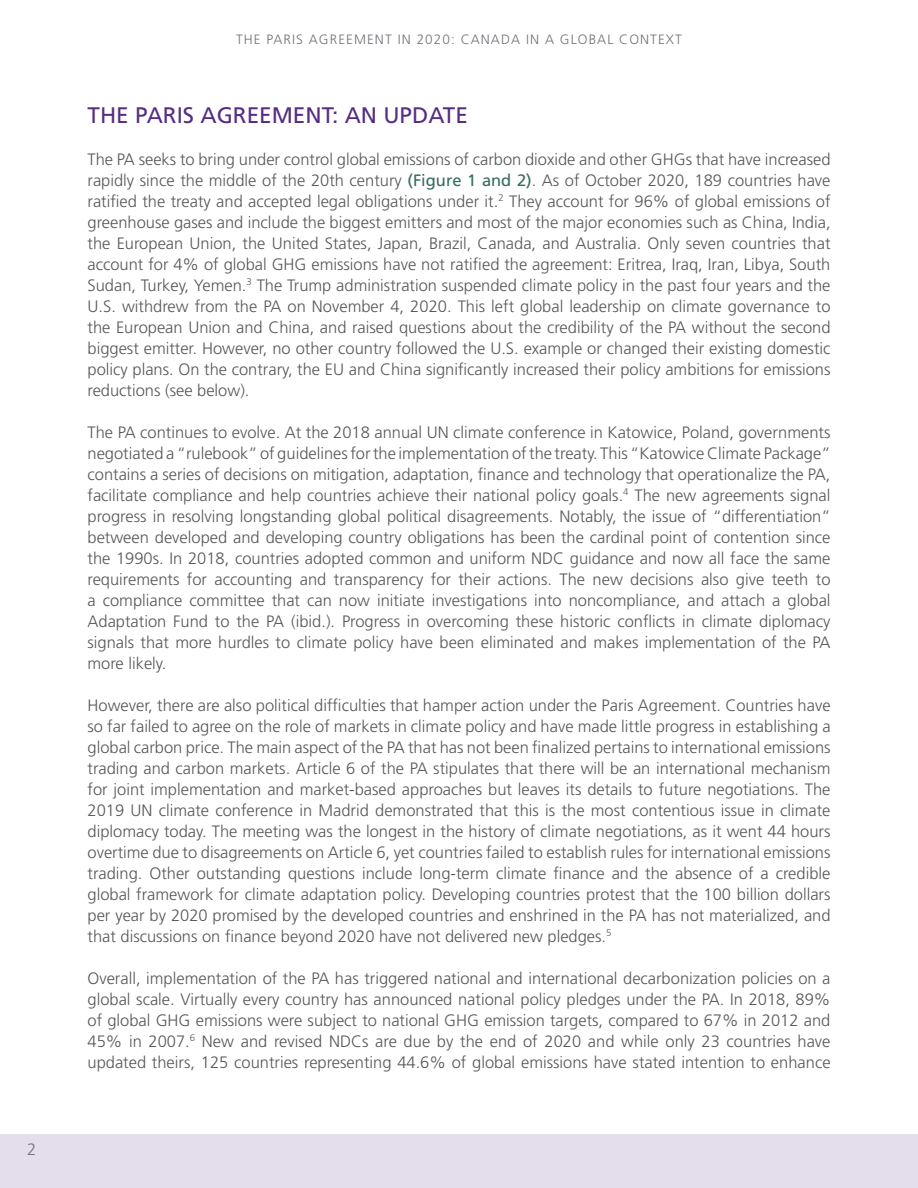
<style>
.page{position:relative;width:918px;height:1188px;background:#fff}
.page>*{position:absolute;margin:0;border:0;box-sizing:border-box;transform-origin:0 0}
.t1{font:22.5px "Frutiger";color:#572d83}
.t2{font:300 16.5px/21px "Frutiger";color:#57585a;text-align:justify}
.t3{font:300 16.5px "Frutiger";color:#737278}
.t4{font:300 13.5px "Frutiger";letter-spacing:.08em;color:#737278}
.s1{font-weight:400;color:#356b60}
</style>
<div class="page">
<div style="left:0;top:1134px;width:918px;height:54px;background:#e4ddeb"></div>
<p class="t3" style="left:27px;top:1140px;width:11px">2</p>
<p class="t4" style="left:236px;top:31px;width:447px">THE PARIS AGREEMENT IN 2020: CANADA IN A GLOBAL CONTEXT</p>
<p class="t1" style="left:88px;top:102px;width:382px">THE PARIS AGREEMENT: AN UPDATE</p>
<p class="t2" style="left:88px;top:149px;width:745px">The PA seeks to bring under control global emissions of carbon dioxide and other GHGs that have increased rapidly since the middle of the 20th century <span class="s1">(Figure 1 and 2)</span>. As of October 2020, 189 countries have ratified the treaty and accepted legal obligations under it.<sup>2</sup> They account for 96% of global emissions of greenhouse gases and include the biggest emitters and most of the major economies such as China, India, the European Union, the United States, Japan, Brazil, Canada, and Australia. Only seven countries that account for 4% of global GHG emissions have not ratified the agreement: Eritrea, Iraq, Iran, Libya, South Sudan, Turkey, Yemen.<sup>3</sup> The Trump administration suspended climate policy in the past four years and the U.S. withdrew from the PA on November 4, 2020. This left global leadership on climate governance to the European Union and China, and raised questions about the credibility of the PA without the second biggest emitter. However, no other country followed the U.S. example or changed their existing domestic policy plans. On the contrary, the EU and China significantly increased their policy ambitions for emissions reductions (see below).</p>
<p class="t2" style="left:88px;top:422px;width:745px">The PA continues to evolve. At the 2018 annual UN climate conference in Katowice, Poland, governments negotiated a “rulebook” of guidelines for the implementation of the treaty. This “Katowice Climate Package” contains a series of decisions on mitigation, adaptation, finance and technology that operationalize the PA, facilitate compliance and help countries achieve their national policy goals.<sup>4</sup> The new agreements signal progress in resolving longstanding global political disagreements. Notably, the issue of “differentiation” between developed and developing country obligations has been the cardinal point of contention since the 1990s. In 2018, countries adopted common and uniform NDC guidance and now all face the same requirements for accounting and transparency for their actions. The new decisions also give teeth to a compliance committee that can now initiate investigations into noncompliance, and attach a global Adaptation Fund to the PA (ibid.). Progress in overcoming these historic conflicts in climate diplomacy signals that more hurdles to climate policy have been eliminated and makes implementation of the PA more likely.</p>
<p class="t2" style="left:88px;top:695px;width:745px">However, there are also political difficulties that hamper action under the Paris Agreement. Countries have so far failed to agree on the role of markets in climate policy and have made little progress in establishing a global carbon price. The main aspect of the PA that has not been finalized pertains to international emissions trading and carbon markets. Article 6 of the PA stipulates that there will be an international mechanism for joint implementation and market-based approaches but leaves its details to future negotiations. The 2019 UN climate conference in Madrid demonstrated that this is the most contentious issue in climate diplomacy today. The meeting was the longest in the history of climate negotiations, as it went 44 hours overtime due to disagreements on Article 6, yet countries failed to establish rules for international emissions trading. Other outstanding questions include long-term climate finance and the absence of a credible global framework for climate adaptation policy. Developing countries protest that the 100 billion dollars per year by 2020 promised by the developed countries and enshrined in the PA has not materialized, and that discussions on finance beyond 2020 have not delivered new pledges.<sup>5</sup></p>
<p class="t2" style="left:88px;top:968px;width:745px">Overall, implementation of the PA has triggered national and international decarbonization policies on a global scale. Virtually every country has announced national policy pledges under the PA. In 2018, 89% of global GHG emissions were subject to national GHG emission targets, compared to 67% in 2012 and 45% in 2007.<sup>6</sup> New and revised NDCs are due by the end of 2020 and while only 23 countries have updated theirs, 125 countries representing 44.6% of global emissions have stated intention to enhance</p>
</div>
